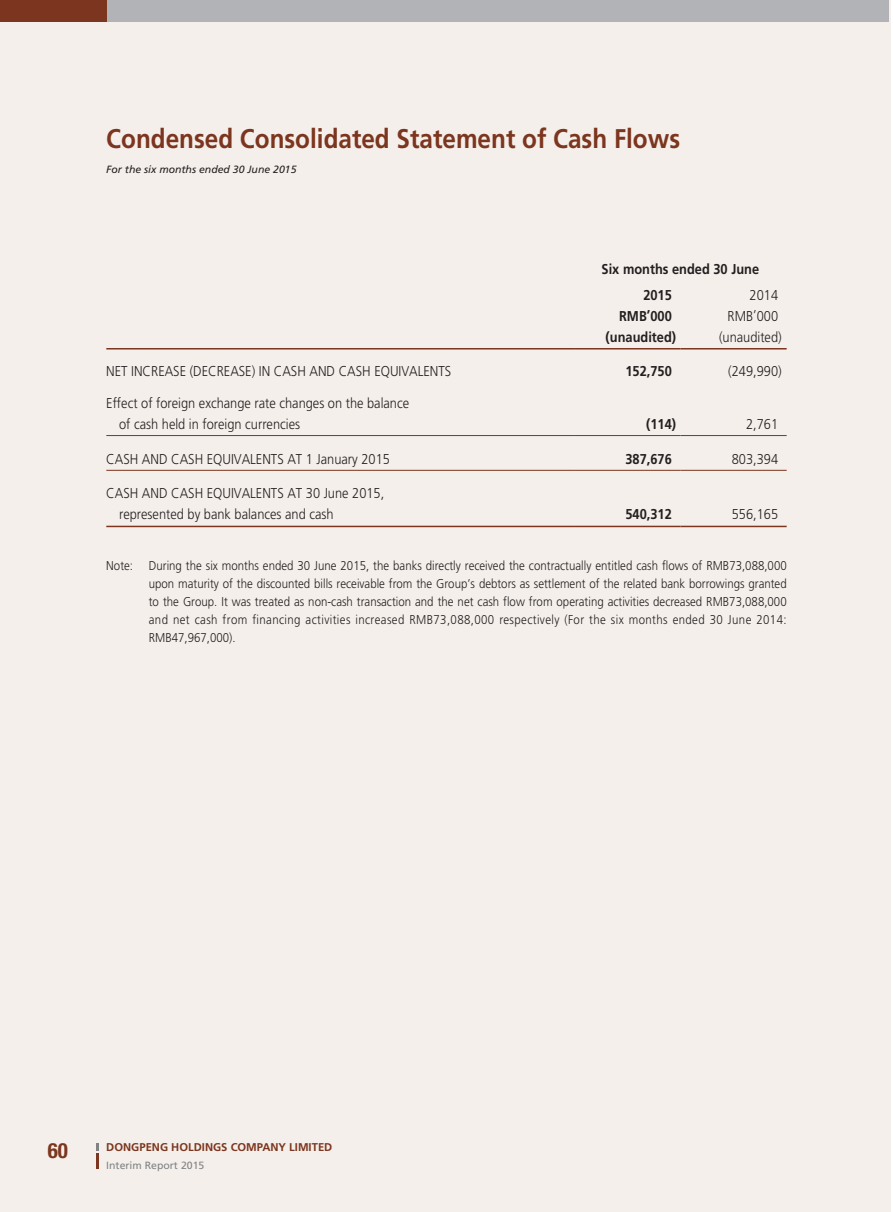
<style>
.page{position:relative;width:893px;height:1212px;background:#fff}
.page>*{position:absolute;margin:0;border:0;box-sizing:border-box;transform-origin:0 0}
.t1{font:700 27px "Frutiger LT Std";color:#7c351e;scale:.9 1}
.t2{font:700 condensed 21px "Helvetica Neue LT Std";color:#7c351e}
._1__內文{font:300 14.25px "Frutiger LT Std";color:#231f20;scale:.9 1}
._1__內文-2{font:700 14.25px "Frutiger LT Std";color:#231f20;scale:.9 1}
._2__附註內文{font:300 12.75px/18px "Frutiger LT Std";letter-spacing:.035em;color:#231f20;text-align:justify;scale:.9 1}
.t3{font:700 11.25px "Frutiger LT Std";color:#7c351e}
.t4{font:italic 10.5px "Frutiger LT Std";color:#231f20}
.t5{font:10.5px "Frutiger LT Std";color:#808285}
</style>
<div class="page">
<div style="left:0;top:0;width:890px;height:1212px;background:#f4efea"></div>
<svg style="left:97px;top:1143px;width:2px;height:25px"></svg>
<div style="left:106px;top:0;width:783px;height:21px;background:#b2b3b7"></div>
<div style="left:0;top:0;width:106px;height:21px;background:#7c351e"></div>
<hr style="left:106px;top:348px;width:468px;height:1px;background:#7c351e">
<hr style="left:574px;top:348px;width:106px;height:1px;background:#7c351e">
<hr style="left:680px;top:348px;width:107px;height:1px;background:#7c351e">
<hr style="left:106px;top:435px;width:468px;height:1px;background:#7c351e">
<hr style="left:574px;top:435px;width:106px;height:1px;background:#7c351e">
<hr style="left:680px;top:435px;width:107px;height:1px;background:#7c351e">
<hr style="left:106px;top:470px;width:468px;height:1px;background:#7c351e">
<hr style="left:574px;top:470px;width:106px;height:1px;background:#7c351e">
<hr style="left:680px;top:470px;width:107px;height:1px;background:#7c351e">
<hr style="left:106px;top:526px;width:468px;height:1px;background:#7c351e">
<hr style="left:574px;top:526px;width:106px;height:1px;background:#7c351e">
<hr style="left:680px;top:526px;width:107px;height:1px;background:#7c351e">
<h1 class="t1" style="left:106px;top:123px;width:639px">Condensed Consolidated Statement of Cash Flows</h1>
<p class="t4" style="left:106px;top:164px;width:192px">For the six months ended 30 June 2015</p>
<p class="_1__內文-2" style="left:602px;top:261px;width:177px">Six months ended 30 June</p>
<p class="_1__內文-2" style="left:643px;top:286px;width:33px">2015</p>
<p class="_1__內文" style="left:750px;top:287px;width:33px">2014</p>
<p class="_1__內文-2" style="left:619px;top:307px;width:60px">RMB’000</p>
<p class="_1__內文" style="left:727px;top:308px;width:58px">RMB’000</p>
<p class="_1__內文-2" style="left:606px;top:328px;width:80px">(unaudited)</p>
<p class="_1__內文" style="left:719px;top:329px;width:71px">(unaudited)</p>
<p class="_1__內文" style="left:106px;top:363px;width:385px">NET INCREASE (DECREASE) IN CASH AND CASH EQUIVALENTS</p>
<p class="_1__內文-2" style="left:625px;top:363px;width:53px">152,750</p>
<p class="_1__內文" style="left:728px;top:363px;width:61px">(249,990)</p>
<p class="_1__內文" style="left:106px;top:395px;width:338px">Effect of foreign exchange rate changes on the balance</p>
<p class="_1__內文" style="left:119px;top:416px;width:203px">of cash held in foreign currencies</p>
<p class="_1__內文-2" style="left:646px;top:415px;width:35px">(114)</p>
<p class="_1__內文" style="left:746px;top:416px;width:37px">2,761</p>
<p class="_1__內文" style="left:106px;top:451px;width:317px">CASH AND CASH EQUIVALENTS AT 1 January 2015</p>
<p class="_1__內文-2" style="left:625px;top:450px;width:53px">387,676</p>
<p class="_1__內文" style="left:732px;top:451px;width:53px">803,394</p>
<p class="_1__內文" style="left:106px;top:485px;width:310px">CASH AND CASH EQUIVALENTS AT 30 June 2015,</p>
<p class="_1__內文" style="left:119px;top:506px;width:240px">represented by bank balances and cash</p>
<p class="_1__內文-2" style="left:625px;top:506px;width:53px">540,312</p>
<p class="_1__內文" style="left:732px;top:506px;width:53px">556,165</p>
<p class="_2__附註內文" style="left:149px;top:557px;width:710px;text-indent:-43px">Note: During the six months ended 30 June 2015, the banks directly received the contractually entitled cash flows of RMB73,088,000 upon maturity of the discounted bills receivable from the Group’s debtors as settlement of the related bank borrowings granted to the Group. It was treated as non-cash transaction and the net cash flow from operating activities decreased RMB73,088,000 and net cash from financing activities increased RMB73,088,000 respectively (For the six months ended 30 June 2014:<br>RMB47,967,000).</p>
<h2 class="t2" style="left:48px;top:1138px;width:22px">60</h2>
<p class="t3" style="left:106px;top:1141px;width:228px">DONGPENG HOLDINGS COMPANY LIMITED</p>
<p class="t5" style="left:106px;top:1159px;width:100px">Interim Report 2015</p>
</div>
